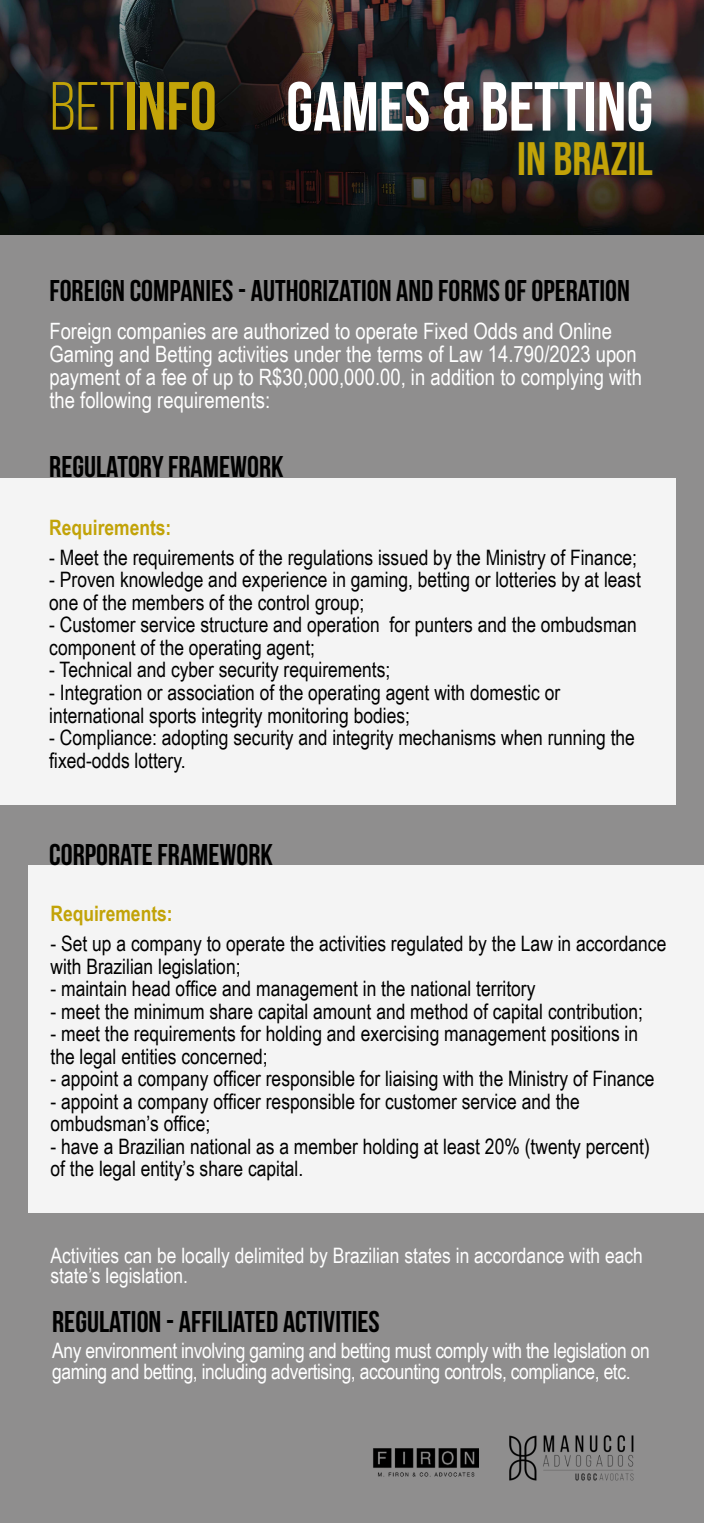
<style>
.page{position:relative;width:704px;height:1523px;background:#fff}
.page>*{position:absolute;margin:0;border:0;box-sizing:border-box;transform-origin:0 0}
.t1{font:700 69.25px "Bebas Neue";color:#fff}
.t2{font:700 67.94px "Bebas Neue";color:#c2a308}
.t3{font:700 46.88px "Bebas Neue";color:#c2a308}
.t4{font:700 30px "Bebas Neue";color:#000}
.t5{font:22.5px/23.1px "Arial Narrow";color:#fff}
.t6{font:21.25px/22.5px "Arial Narrow";color:#000}
.t7{font:21.25px/21.2px "Arial Narrow";letter-spacing:-.02em;color:#fff}
.t8{font:21.25px/20px "Arial Narrow";color:#fff}
.t9{font:700 21.25px "Arial Narrow";color:#c2a308}
.s1{font-weight:400}
</style>
<div class="page">
<div style="left:0;top:0;width:703px;height:1522px;background:#8f8e8e"></div>
<div style="left:0;top:479px;width:674px;height:326px;background:#f4f4f4"></div>
<div style="left:28px;top:864px;width:675px;height:348px;background:#f4f4f4"></div>
<img style="left:0;top:0;width:703px;height:234px">
<img style="left:373px;top:1448px;width:105px;height:28px">
<img style="left:509px;top:1435px;width:125px;height:46px">
<h2 class="t2" style="left:50px;top:69px;width:168px"><span class="s1">bet</span>INFO</h2>
<h1 class="t1" style="left:286px;top:69px;width:368px">GAMES &amp; BETTING</h1>
<h3 class="t3" style="left:517px;top:133px;width:137px">IN BRAZIL</h3>
<h3 class="t4" style="left:49px;top:275px;width:581px">FOREIGN COMPANIES - AUTHORIZATION AND FORMS OF OPERATION</h3>
<p class="t5" style="left:49px;top:319px;width:593px">Foreign companies are authorized to operate Fixed Odds and Online Gaming and Betting activities under the terms of Law 14.790/2023 upon payment of a fee of up to R$30,000,000.00, in addition to complying with the following requirements:</p>
<h3 class="t4" style="left:49px;top:450px;width:235px">REGULATORY FRAMEWORK</h3>
<p class="t9" style="left:49px;top:511px;width:123px">Requirements:</p>
<p class="t6" style="left:49px;top:545px;width:588px">- Meet the requirements of the regulations issued by the Ministry of Finance;</p>
<p class="t6" style="left:49px;top:568px;width:592px">- Proven knowledge and experience in gaming, betting or lotteries by at least one of the members of the control group;</p>
<p class="t6" style="left:49px;top:613px;width:588px">- Customer service structure and operation for punters and the ombudsman component of the operating agent;</p>
<p class="t6" style="left:49px;top:658px;width:342px">- Technical and cyber security requirements;</p>
<p class="t6" style="left:49px;top:680px;width:512px">- Integration or association of the operating agent with domestic or international sports integrity monitoring bodies;</p>
<p class="t6" style="left:49px;top:725px;width:586px">- Compliance: adopting security and integrity mechanisms when running the fixed-odds lottery.</p>
<h3 class="t4" style="left:49px;top:838px;width:225px">CORPORATE FRAMEWORK</h3>
<p class="t9" style="left:50px;top:897px;width:123px">Requirements:</p>
<p class="t6" style="left:50px;top:931px;width:617px">- Set up a company to operate the activities regulated by the Law in accordance with Brazilian legislation;</p>
<p class="t6" style="left:50px;top:976px;width:486px">- maintain head office and management in the national territory</p>
<p class="t6" style="left:50px;top:999px;width:593px">- meet the minimum share capital amount and method of capital contribution;</p>
<p class="t6" style="left:50px;top:1021px;width:588px">- meet the requirements for holding and exercising management positions in the legal entities concerned;</p>
<p class="t6" style="left:50px;top:1066px;width:605px">- appoint a company officer responsible for liaising with the Ministry of Finance</p>
<p class="t6" style="left:50px;top:1089px;width:530px">- appoint a company officer responsible for customer service and the ombudsman’s office;</p>
<p class="t6" style="left:50px;top:1134px;width:600px">- have a Brazilian national as a member holding at least 20% (twenty percent) of the legal entity’s share capital.</p>
<p class="t8" style="left:50px;top:1244px;width:593px">Activities can be locally delimited by Brazilian states in accordance with each state’s legislation.</p>
<h3 class="t4" style="left:52px;top:1305px;width:329px">REGULATION - AFFILIATED ACTIVITIES</h3>
<p class="t7" style="left:52px;top:1339px;width:598px">Any environment involving gaming and betting must comply with the legislation on gaming and betting, including advertising, accounting controls, compliance, etc.</p>
</div>
